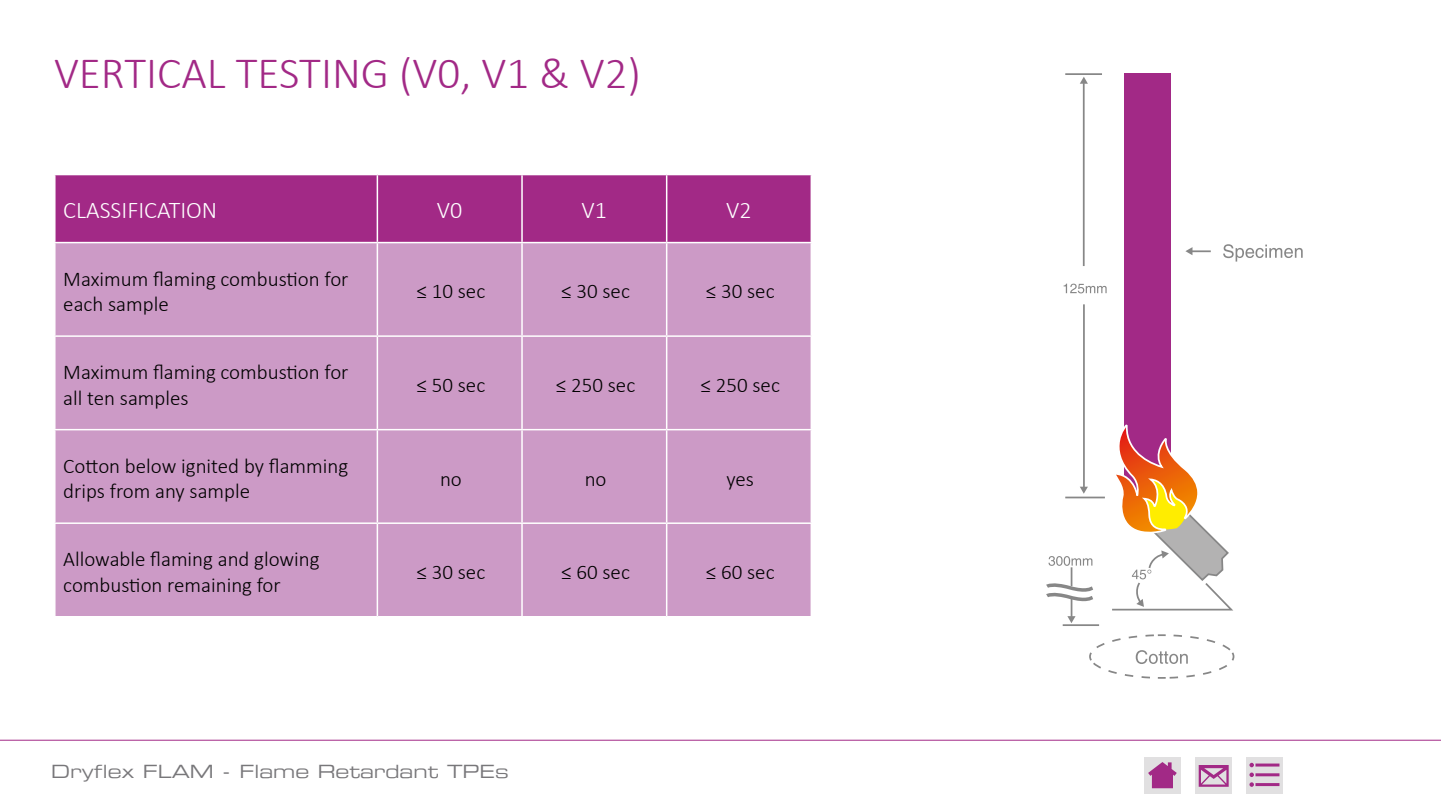
<style>
.page{position:relative;width:1441px;height:810px;background:#fff}
.page>*{position:absolute;margin:0;border:0;box-sizing:border-box;transform-origin:0 0}
.t1{font:300 45px "Calibri";color:#a22986}
.t2{font:300 24px "Calibri";color:#fff}
.t3{font:300 21px/25.2px "Calibri";color:#000}
.t4{font:18px "Eurostile Extended Two";color:#78777a}
</style>
<div class="page">
<hr style="left:0;top:740px;width:1440px;height:1px;background:#a22986">
<div style="left:1246px;top:757px;width:37px;height:37px;background:#e1e0e1"></div>
<hr style="left:1255px;top:783px;width:24px;height:3px;background:#a22986">
<hr style="left:1255px;top:773px;width:24px;height:3px;background:#a22986">
<svg style="left:1249px;top:773px;width:4px;height:14px"></svg>
<hr style="left:1255px;top:764px;width:24px;height:3px;background:#a22986">
<svg style="left:1249px;top:763px;width:4px;height:4px"></svg>
<div style="left:56px;top:175px;width:754px;height:67px;background:#a22986"></div>
<div style="left:56px;top:243px;width:754px;height:373px;background:#cc9ac6"></div>
<hr style="left:376px;top:243px;width:2px;height:92px;background:#fff">
<hr style="left:521px;top:243px;width:1px;height:92px;background:#fff">
<hr style="left:666px;top:243px;width:1px;height:92px;background:#fff">
<hr style="left:54px;top:335px;width:323px;height:2px;background:#fff">
<hr style="left:377px;top:335px;width:145px;height:2px;background:#fff">
<hr style="left:376px;top:337px;width:2px;height:92px;background:#fff">
<hr style="left:522px;top:335px;width:144px;height:2px;background:#fff">
<hr style="left:521px;top:337px;width:1px;height:92px;background:#fff">
<hr style="left:666px;top:335px;width:146px;height:2px;background:#fff">
<hr style="left:666px;top:337px;width:1px;height:92px;background:#fff">
<hr style="left:54px;top:429px;width:323px;height:1px;background:#fff">
<hr style="left:377px;top:429px;width:145px;height:1px;background:#fff">
<hr style="left:376px;top:430px;width:2px;height:92px;background:#fff">
<hr style="left:522px;top:429px;width:144px;height:1px;background:#fff">
<hr style="left:521px;top:430px;width:1px;height:92px;background:#fff">
<hr style="left:666px;top:429px;width:146px;height:1px;background:#fff">
<hr style="left:666px;top:430px;width:1px;height:92px;background:#fff">
<hr style="left:54px;top:522px;width:323px;height:2px;background:#fff">
<hr style="left:377px;top:522px;width:145px;height:2px;background:#fff">
<hr style="left:376px;top:524px;width:2px;height:92px;background:#fff">
<hr style="left:522px;top:522px;width:144px;height:2px;background:#fff">
<hr style="left:521px;top:524px;width:1px;height:92px;background:#fff">
<hr style="left:666px;top:522px;width:146px;height:2px;background:#fff">
<hr style="left:666px;top:524px;width:1px;height:92px;background:#fff">
<hr style="left:376px;top:175px;width:2px;height:67px;background:#fff">
<hr style="left:521px;top:175px;width:1px;height:67px;background:#fff">
<hr style="left:666px;top:175px;width:1px;height:67px;background:#fff">
<hr style="left:1082px;top:83px;width:2px;height:183px;background:#878787">
<svg style="left:1080px;top:77px;width:7px;height:7px"></svg>
<div style="left:1124px;top:73px;width:46px;height:426px;background:#a22986"></div>
<hr style="left:1082px;top:304px;width:2px;height:183px;background:#878787">
<svg style="left:1063px;top:284px;width:43px;height:9px"></svg>
<svg style="left:1223px;top:244px;width:79px;height:18px"></svg>
<svg style="left:1089px;top:634px;width:146px;height:44px"></svg>
<svg style="left:1046px;top:308px;width:187px;height:315px"></svg>
<hr style="left:1065px;top:497px;width:39px;height:1px;background:#878787">
<hr style="left:1065px;top:73px;width:36px;height:2px;background:#878787">
<hr style="left:1062px;top:624px;width:36px;height:2px;background:#878787">
<svg style="left:1185px;top:247px;width:25px;height:8px"></svg>
<div style="left:1144px;top:757px;width:37px;height:37px;background:#e1e0e1"></div>
<svg style="left:1148px;top:762px;width:28px;height:26px"></svg>
<div style="left:1195px;top:757px;width:37px;height:37px;background:#e1e0e1"></div>
<svg style="left:1198px;top:765px;width:30px;height:22px"></svg>
<h1 class="t1" style="left:54px;top:45px;width:588px">VERTICAL TESTING (V0, V1 &amp; V2)</h1>
<p class="t2" style="left:63px;top:195px;width:155px">CLASSIFICATION</p>
<p class="t2" style="left:437px;top:195px;width:27px">V0</p>
<p class="t2" style="left:581px;top:195px;width:27px">V1</p>
<p class="t2" style="left:726px;top:195px;width:27px">V2</p>
<p class="t3" style="left:63px;top:266px;width:287px">Maximum flaming combustion for each sample</p>
<p class="t3" style="left:63px;top:360px;width:287px">Maximum flaming combustion for all ten samples</p>
<p class="t3" style="left:63px;top:453px;width:286px">Cotton below ignited by flamming drips from any sample</p>
<p class="t3" style="left:63px;top:547px;width:258px">Allowable flaming and glowing combustion remaining for</p>
<p class="t3" style="left:416px;top:279px;width:70px">≤ 10 sec</p>
<p class="t3" style="left:561px;top:279px;width:70px">≤ 30 sec</p>
<p class="t3" style="left:705px;top:279px;width:70px">≤ 30 sec</p>
<p class="t3" style="left:416px;top:372px;width:70px">≤ 50 sec</p>
<p class="t3" style="left:556px;top:372px;width:81px">≤ 250 sec</p>
<p class="t3" style="left:700px;top:372px;width:81px">≤ 250 sec</p>
<p class="t3" style="left:440px;top:466px;width:23px">no</p>
<p class="t3" style="left:584px;top:466px;width:23px">no</p>
<p class="t3" style="left:726px;top:466px;width:29px">yes</p>
<p class="t3" style="left:416px;top:559px;width:70px">≤ 30 sec</p>
<p class="t3" style="left:561px;top:559px;width:70px">≤ 60 sec</p>
<p class="t3" style="left:705px;top:559px;width:70px">≤ 60 sec</p>
<p class="t4" style="left:51px;top:759px;width:459px">Dryflex FLAM - Flame Retardant TPEs</p>
</div>
